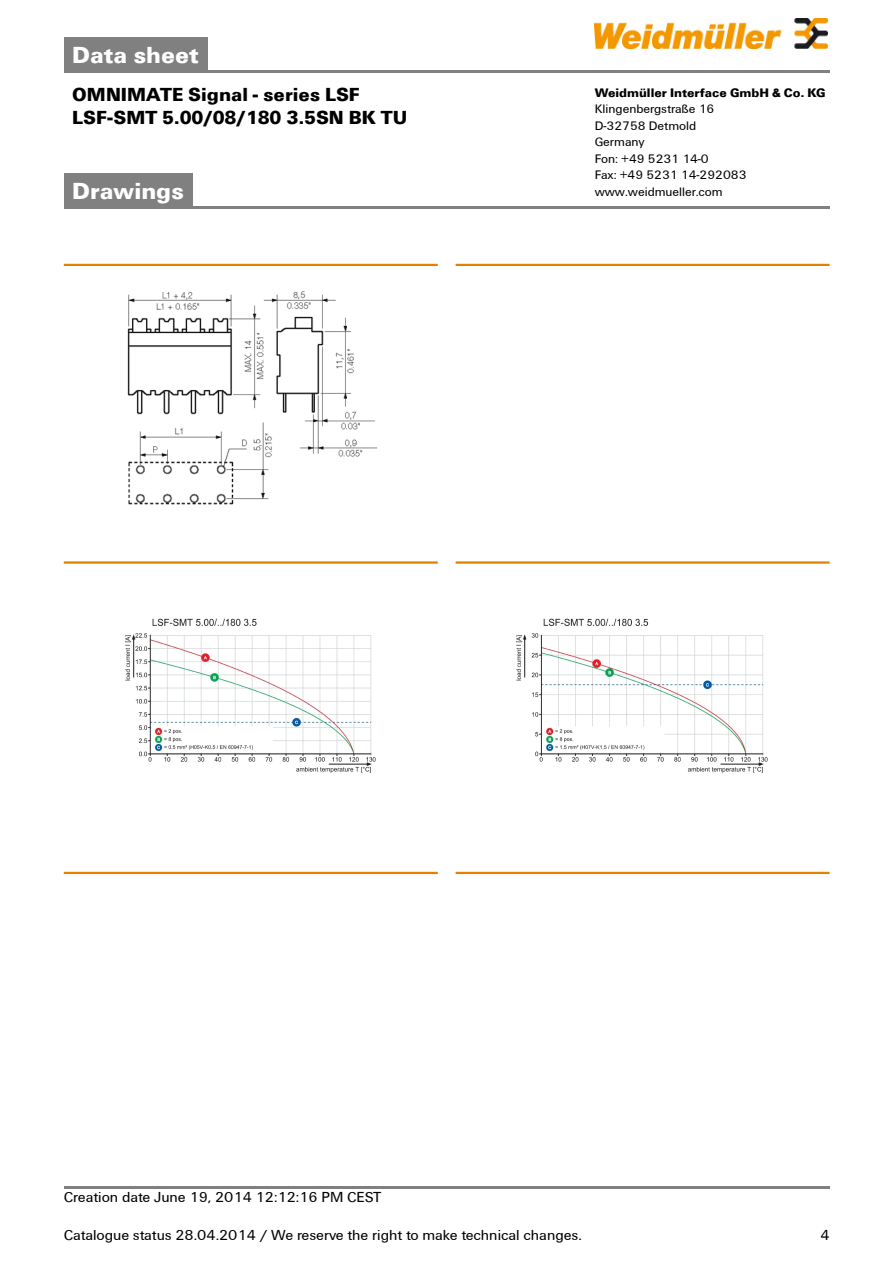
<style>
.page{position:relative;width:893px;height:1263px;background:#fff}
.page>*{position:absolute;margin:0;border:0;box-sizing:border-box;transform-origin:0 0}
.t1{font:700 24px "Weidmueller";color:#fff}
.t2{font:700 19.5px/22.5px "Weidmueller";color:#000}
.t3{font:15px "Weidmueller";color:#000}
.t4{font:12.75px/16.5px "Weidmueller";color:#000}
.t5{font:700 12.75px "Weidmueller";color:#000}
</style>
<div class="page">
<div style="left:64px;top:38px;width:143px;height:32px;background:#808080"></div>
<hr style="left:64px;top:70px;width:765px;height:2px;background:#808080">
<img style="left:594px;top:18px;width:233px;height:30px">
<div style="left:64px;top:174px;width:129px;height:32px;background:#808080"></div>
<hr style="left:64px;top:206px;width:765px;height:3px;background:#808080">
<hr style="left:64px;top:1186px;width:765px;height:3px;background:#808080">
<hr style="left:64px;top:264px;width:374px;height:2px;background:#e18200">
<img style="left:127px;top:291px;width:251px;height:214px">
<hr style="left:455px;top:264px;width:374px;height:2px;background:#e18200">
<hr style="left:64px;top:561px;width:374px;height:3px;background:#e18200">
<img style="left:125px;top:618px;width:251px;height:155px">
<hr style="left:455px;top:561px;width:374px;height:3px;background:#e18200">
<img style="left:516px;top:618px;width:252px;height:155px">
<hr style="left:64px;top:872px;width:374px;height:2px;background:#e18200">
<hr style="left:455px;top:872px;width:374px;height:2px;background:#e18200">
<h1 class="t1" style="left:72px;top:40px;width:128px">Data sheet</h1>
<h2 class="t2" style="left:72px;top:83px;width:336px">OMNIMATE Signal - series LSF<br>LSF-SMT 5.00/08/180 3.5SN BK TU</h2>
<p class="t5" style="left:594px;top:85px;width:232px">Weidmüller Interface GmbH &amp; Co. KG</p>
<p class="t4" style="left:594px;top:101px;width:153px">Klingenbergstraße 16<br>D-32758 Detmold<br>Germany<br>Fon: +49 5231 14-0<br>Fax: +49 5231 14-292083</p>
<h1 class="t1" style="left:72px;top:176px;width:113px">Drawings</h1>
<p class="t4" style="left:594px;top:183px;width:129px">www.weidmueller.com</p>
<p class="t3" style="left:64px;top:1188px;width:319px">Creation date June 19, 2014 12:12:16 PM CEST</p>
<p class="t3" style="left:64px;top:1227px;width:519px">Catalogue status 28.04.2014 / We reserve the right to make technical changes.</p>
<p class="t3" style="left:820px;top:1227px;width:11px">4</p>
</div>
